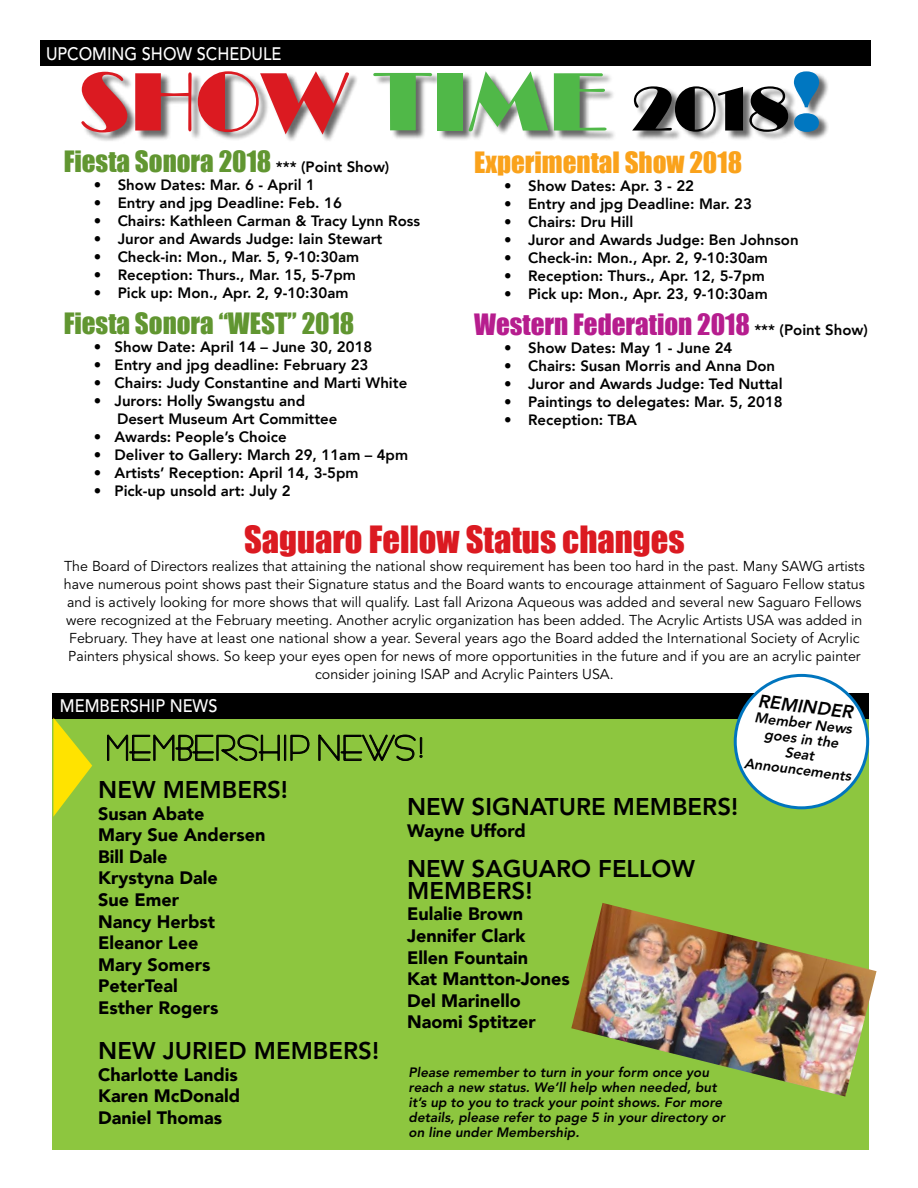
<style>
.page{position:relative;width:918px;height:1188px;background:#fff}
.page>*{position:absolute;margin:0;border:0;box-sizing:border-box;transform-origin:0 0}
.t1{font:85.95px "Brando Normal";color:#db1a21}
.t2{font:34.5px "Impact";color:#db1a21}
.t3{font:27px "Impact";color:#619631}
.t4{font:27px "Impact";color:#b61d8e}
.t5{font:27px "Impact";color:#faa21b}
.t6{font:700 27px "Bernie";color:#000}
.t7{font:800 24px/21.6px "Avenir LT Std";color:#000}
.t8{font:italic 800 18.15px "Avenir LT Std";color:#000}
.t9{font:900 18px/21.6px "Avenir";color:#000}
.t10{font:500 18px "Avenir LT Std";color:#fff;scale:.91 1}
.t11{font:800 15px/18px "Avenir";color:#000}
.t12{font:14.25px/18px "Avenir LT Std";color:#000;text-align:center}
.t13{font:italic 800 14.25px/15.6px "Avenir LT Std";color:#000;text-align:center}
.t14{font:italic 800 13.5px/15px "Avenir LT Std";color:#000}
.s1{color:#50b848}
.s2{font-size:64.5px;color:#000}
.s3{color:#0077c1}
.s4{font-family:"Avenir";font-weight:800;font-size:15px;color:#000}
</style>
<div class="page">
<div style="left:40px;top:40px;width:831px;height:26px;background:#000"></div>
<div style="left:82px;top:72px;width:747px;height:72px;background:#000;opacity:.59"></div>
<div style="left:52px;top:715px;width:817px;height:435px;background:#8dc63f"></div>
<div style="left:53px;top:693px;width:816px;height:26px;background:#000"></div>
<svg style="left:107px;top:734px;width:173px;height:27px"></svg>
<div style="left:284px;top:735px;width:2px;height:26px;border:1px solid #000"></div>
<svg style="left:290px;top:734px;width:20px;height:27px"></svg>
<svg style="left:318px;top:734px;width:105px;height:27px"></svg>
<svg style="left:53px;top:718px;width:39px;height:99px"></svg>
<div style="left:735px;top:675px;width:133px;height:133px;background:#fff;border-radius:50%"></div>
<div style="left:734px;top:674px;width:135px;height:135px;border:3px solid #0075be;border-radius:50%"></div>
<img style="left:571px;top:903px;width:306px;height:194px">
<p class="t10" style="left:46px;top:44px;width:260px">UPCOMING SHOW SCHEDULE</p>
<h1 class="t1" style="left:79px;top:48px;width:746px">SHOW <span class="s1">TIME</span> <span class="s2">2018</span><span class="s3">!</span></h1>
<h3 class="t5" style="left:474px;top:141px;width:270px">Experimental Show 2018</h3>
<p class="t11" style="left:504px;top:177px;width:192px">• Show Dates: Apr. 3 - 22</p>
<p class="t11" style="left:504px;top:195px;width:249px">• Entry and jpg Deadline: Mar. 23</p>
<p class="t11" style="left:504px;top:213px;width:131px">• Chairs: Dru Hill</p>
<p class="t11" style="left:504px;top:231px;width:296px">• Juror and Awards Judge: Ben Johnson</p>
<p class="t11" style="left:504px;top:249px;width:265px">• Check-in: Mon., Apr. 2, 9-10:30am</p>
<p class="t11" style="left:504px;top:267px;width:262px">• Reception: Thurs., Apr. 12, 5-7pm</p>
<p class="t11" style="left:504px;top:285px;width:265px">• Pick up: Mon., Apr. 23, 9-10:30am</p>
<h3 class="t4" style="left:474px;top:303px;width:395px">Western Federation 2018 <span class="s4">*** (Point Show)</span></h3>
<p class="t11" style="left:504px;top:339px;width:230px">• Show Dates: May 1 - June 24</p>
<p class="t11" style="left:504px;top:357px;width:273px">• Chairs: Susan Morris and Anna Don</p>
<p class="t11" style="left:504px;top:375px;width:280px">• Juror and Awards Judge: Ted Nuttal</p>
<p class="t11" style="left:504px;top:393px;width:280px">• Paintings to delegates: Mar. 5, 2018</p>
<p class="t11" style="left:504px;top:411px;width:134px">• Reception: TBA</p>
<h3 class="t3" style="left:64px;top:141px;width:327px">Fiesta Sonora 2018 <span class="s4">*** (Point Show)</span></h3>
<p class="t11" style="left:94px;top:176px;width:223px">• Show Dates: Mar. 6 - April 1</p>
<p class="t11" style="left:94px;top:194px;width:250px">• Entry and jpg Deadline: Feb. 16</p>
<p class="t11" style="left:94px;top:212px;width:328px">• Chairs: Kathleen Carman &amp; Tracy Lynn Ross</p>
<p class="t11" style="left:94px;top:230px;width:290px">• Juror and Awards Judge: Iain Stewart</p>
<p class="t11" style="left:94px;top:248px;width:267px">• Check-in: Mon., Mar. 5, 9-10:30am</p>
<p class="t11" style="left:94px;top:266px;width:264px">• Reception: Thurs., Mar. 15, 5-7pm</p>
<p class="t11" style="left:94px;top:284px;width:256px">• Pick up: Mon., Apr. 2, 9-10:30am</p>
<h3 class="t3" style="left:64px;top:303px;width:292px">Fiesta Sonora “WEST” 2018</h3>
<p class="t11" style="left:94px;top:338px;width:280px">• Show Date: April 14 – June 30, 2018</p>
<p class="t11" style="left:94px;top:356px;width:276px">• Entry and jpg deadline: February 23</p>
<p class="t11" style="left:94px;top:374px;width:315px">• Chairs: Judy Constantine and Marti White</p>
<p class="t11" style="left:117px;top:392px;width:222px;text-indent:-23px">• Jurors: Holly Swangstu and<br>Desert Museum Art Committee</p>
<p class="t11" style="left:94px;top:428px;width:195px">• Awards: People’s Choice</p>
<p class="t11" style="left:94px;top:446px;width:316px">• Deliver to Gallery: March 29, 11am – 4pm</p>
<p class="t11" style="left:94px;top:464px;width:266px">• Artists’ Reception: April 14, 3-5pm</p>
<p class="t11" style="left:94px;top:482px;width:198px">• Pick-up unsold art: July 2</p>
<h2 class="t2" style="left:244px;top:513px;width:442px">Saguaro Fellow Status changes</h2>
<p class="t12" style="left:64px;top:558px;width:802px">The Board of Directors realizes that attaining the national show requirement has been too hard in the past. Many SAWG artists have numerous point shows past their Signature status and the Board wants to encourage attainment of Saguaro Fellow status and is actively looking for more shows that will qualify. Last fall Arizona Aqueous was added and several new Saguaro Fellows were recognized at the February meeting. Another acrylic organization has been added. The Acrylic Artists USA was added in February. They have at least one national show a year. Several years ago the Board added the International Society of Acrylic Painters physical shows. So keep your eyes open for news of more opportunities in the future and if you are an acrylic painter consider joining ISAP and Acrylic Painters USA.</p>
<p class="t10" style="left:60px;top:696px;width:175px">MEMBERSHIP NEWS</p>
<h3 class="t6" style="left:105px;top:732px;width:322px">MEMBERSHIP NEWS!</h3>
<h3 class="t7" style="left:98px;top:779px;width:191px">NEW MEMBERS!</h3>
<p class="t9" style="left:98px;top:802px;width:169px">Susan Abate<br>Mary Sue Andersen<br>Bill Dale<br>Krystyna Dale<br>Sue Emer<br>Nancy Herbst<br>Eleanor Lee<br>Mary Somers<br>PeterTeal<br>Esther Rogers</p>
<h3 class="t7" style="left:98px;top:1040px;width:282px">NEW JURIED MEMBERS!</h3>
<p class="t9" style="left:98px;top:1063px;width:143px">Charlotte Landis<br>Karen McDonald<br>Daniel Thomas</p>
<p class="t8" style="left:760px;top:690px;width:97px;rotate:7deg">REMINDER</p>
<p class="t13" style="left:751px;top:709px;width:109px;rotate:7deg">Member News goes in the<br>Seat<br>Announcements</p>
<h3 class="t7" style="left:407px;top:796px;width:333px">NEW SIGNATURE MEMBERS!</h3>
<p class="t9" style="left:407px;top:819px;width:120px">Wayne Ufford</p>
<h3 class="t7" style="left:407px;top:858px;width:289px">NEW SAGUARO FELLOW<br>MEMBERS!</h3>
<p class="t9" style="left:407px;top:903px;width:164px">Eulalie Brown<br>Jennifer Clark<br>Ellen Fountain<br>Kat Mantton-Jones<br>Del Marinello<br>Naomi Sptitzer</p>
<p class="t14" style="left:409px;top:1065px;width:318px">Please remember to turn in your form once you reach a new status. We’ll help when needed, but it’s up to you to track your point shows. For more details, please refer to page 5 in your directory or on line under Membership.</p>
</div>
